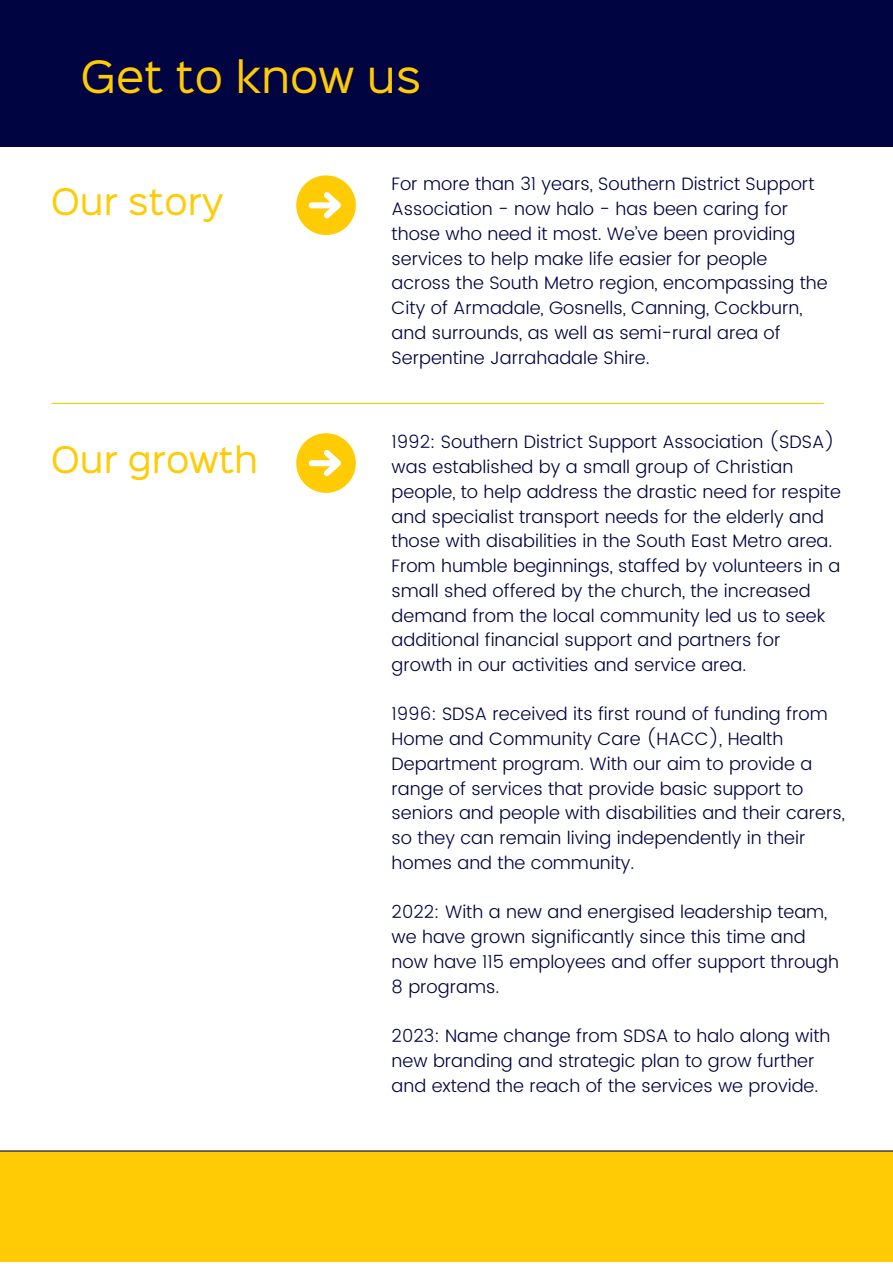
<style>
.page{position:relative;width:893px;height:1264px;background:#fff}
.page>*{position:absolute;margin:0;border:0;box-sizing:border-box;transform-origin:0 0}
.t1{font:40.2px "Sinkin Sans 400";color:#ffcb04}
.t2{font:33px "Sinkin Sans 400";color:#ffcb04}
.t3{font:300 18px/24.8px "Poppins";color:#000440}
</style>
<div class="page">
<hr style="left:52px;top:403px;width:771px;height:1px;background:#ffcb04">
<div style="left:0;top:1151px;width:892px;height:111px;background:#ffcb04"></div>
<hr style="left:0;top:1150px;width:892px;height:1px;background:#000440">
<svg style="left:296px;top:175px;width:60px;height:60px"></svg>
<svg style="left:296px;top:433px;width:60px;height:60px"></svg>
<div style="left:0;top:0;width:892px;height:146px;background:#000440"></div>
<p class="t1" style="left:81px;top:61px;width:342px">Get to know us</p>
<p class="t2" style="left:51px;top:188px;width:174px">Our story</p>
<p class="t2" style="left:51px;top:446px;width:208px">Our growth</p>
<p class="t3" style="left:391px;top:172px;width:437px">For more than 31 years, Southern District Support Association - now halo - has been caring for those who need it most. We’ve been providing services to help make life easier for people across the South Metro region, encompassing the City of Armadale, Gosnells, Canning, Cockburn, and surrounds, as well as semi-rural area of Serpentine Jarrahadale Shire.</p>
<p class="t3" style="left:391px;top:430px;width:451px">1992: Southern District Support Association (SDSA) was established by a small group of Christian people, to help address the drastic need for respite and specialist transport needs for the elderly and those with disabilities in the South East Metro area.<br>From humble beginnings, staffed by volunteers in a small shed offered by the church, the increased demand from the local community led us to seek additional financial support and partners for growth in our activities and service area.</p>
<p class="t3" style="left:391px;top:702px;width:454px">1996: SDSA received its first round of funding from Home and Community Care (HACC), Health Department program. With our aim to provide a range of services that provide basic support to seniors and people with disabilities and their carers, so they can remain living independently in their homes and the community.</p>
<p class="t3" style="left:391px;top:899px;width:449px">2022: With a new and energised leadership team, we have grown significantly since this time and now have 115 employees and offer support through 8 programs.</p>
<p class="t3" style="left:391px;top:1023px;width:440px">2023: Name change from SDSA to halo along with new branding and strategic plan to grow further and extend the reach of the services we provide.</p>
</div>
